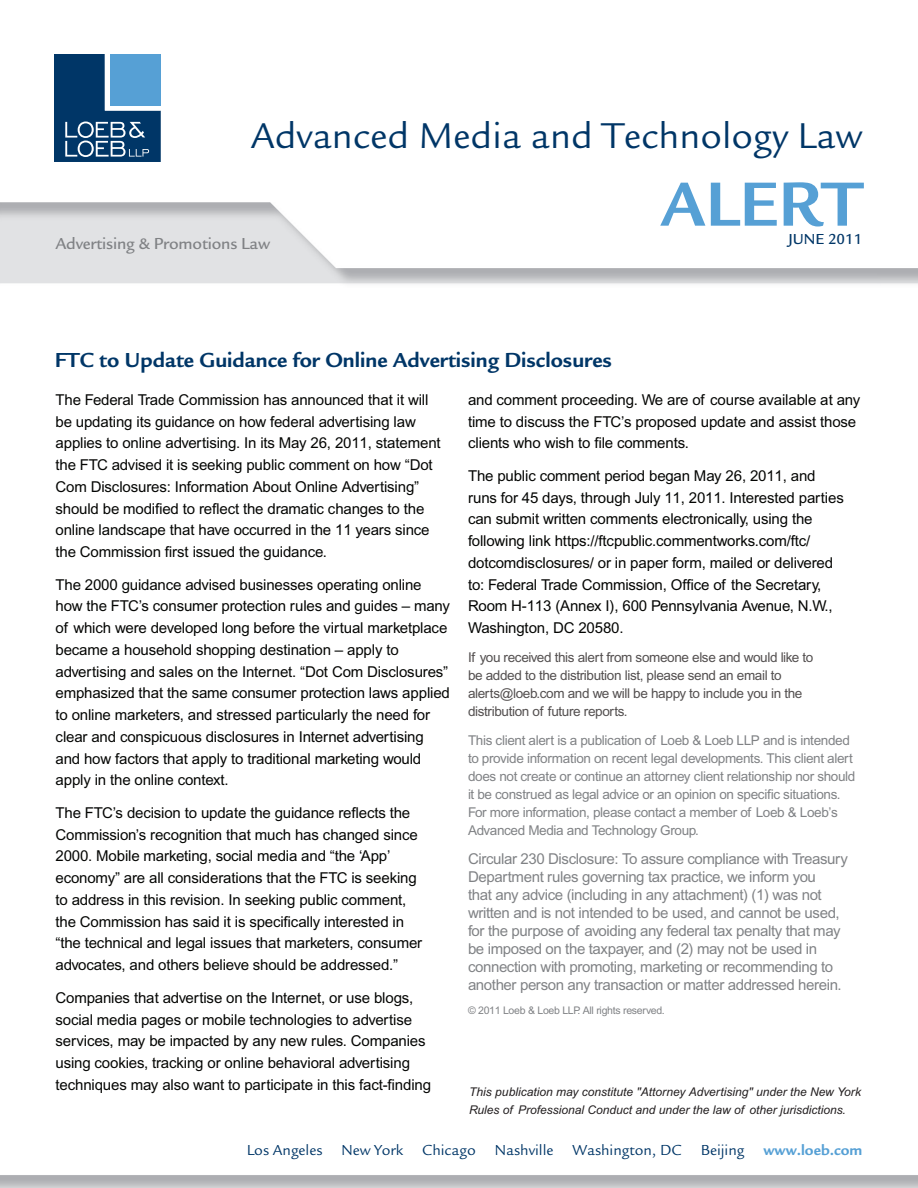
<style>
.page{position:relative;width:918px;height:1188px;background:#fff}
.page>*{position:absolute;margin:0;border:0;box-sizing:border-box;transform-origin:0 0}
.t1{font:700 64.5px "Legacy Sans";color:#56a0d5}
.t2{font:37.2px "Legacy Sans";color:#003667}
.t3{font:700 21px "Legacy Sans";color:#003667}
.t4{font:500 16.5px "Legacy Sans";letter-spacing:-.01em;color:#808285}
.t5{font:15px/21.8px "Arial";letter-spacing:-.01em;color:#040503}
.t6{font:15px/18px "Arial";letter-spacing:-.025em;color:#808285}
.t7{font:15px "Legacy Sans";color:#003667}
.t8{font:700 15px "Legacy Sans";color:#56a0d5}
.t9{font:500 15px "Legacy Sans";color:#003667}
.t10{font:13.5px/18px "Arial";letter-spacing:-.025em;color:#808285}
.t11{font:13.5px/18px "Arial";letter-spacing:-.025em;color:#534f4f}
.t12{font:italic 12px/18px "Arial";color:#231f20}
.t13{font:10.5px "Arial";letter-spacing:-.025em;color:#808285}
</style>
<div class="page">
<svg style="left:54px;top:54px;width:107px;height:108px;background:#316591"></svg>
<h2 class="t2" style="left:251px;top:114px;width:613px">Advanced Media and Technology Law</h2>
<h1 class="t1" style="left:660px;top:165px;width:204px">ALERT</h1>
<p class="t9" style="left:788px;top:230px;width:75px">June 2011</p>
<p class="t4" style="left:56px;top:234px;width:216px">Advertising &amp; Promotions Law</p>
<h3 class="t3" style="left:55px;top:347px;width:559px">FTC to Update Guidance for Online Advertising Disclosures</h3>
<p class="t5" style="left:56px;top:389px;width:387px">The Federal Trade Commission has announced that it will be updating its guidance on how federal advertising law applies to online advertising. In its May 26, 2011, statement the FTC advised it is seeking public comment on how “Dot Com Disclosures: Information About Online Advertising” should be modified to reflect the dramatic changes to the online landscape that have occurred in the 11 years since the Commission first issued the guidance.</p>
<p class="t5" style="left:56px;top:573px;width:396px">The 2000 guidance advised businesses operating online how the FTC’s consumer protection rules and guides – many of which were developed long before the virtual marketplace became a household shopping destination – apply to advertising and sales on the Internet. “Dot Com Disclosures” emphasized that the same consumer protection laws applied to online marketers, and stressed particularly the need for clear and conspicuous disclosures in Internet advertising and how factors that apply to traditional marketing would apply in the online context.</p>
<p class="t5" style="left:56px;top:802px;width:368px">The FTC’s decision to update the guidance reflects the Commission’s recognition that much has changed since 2000. Mobile marketing, social media and “the ‘App’ economy” are all considerations that the FTC is seeking to address in this revision. In seeking public comment, the Commission has said it is specifically interested in “the technical and legal issues that marketers, consumer advocates, and others believe should be addressed.”</p>
<p class="t5" style="left:56px;top:987px;width:377px">Companies that advertise on the Internet, or use blogs, social media pages or mobile technologies to advertise services, may be impacted by any new rules. Companies using cookies, tracking or online behavioral advertising techniques may also want to participate in this fact-finding</p>
<p class="t5" style="left:468px;top:389px;width:394px">and comment proceeding. We are of course available at any time to discuss the FTC’s proposed update and assist those clients who wish to file comments.</p>
<p class="t5" style="left:468px;top:465px;width:377px">The public comment period began May 26, 2011, and runs for 45 days, through July 11, 2011. Interested parties can submit written comments electronically, using the following link https://ftcpublic.commentworks.com/ftc/ dotcomdisclosures/ or in paper form, mailed or delivered to: Federal Trade Commission, Office of the Secretary, Room H-113 (Annex I), 600 Pennsylvania Avenue, N.W., Washington, DC 20580.</p>
<p class="t11" style="left:468px;top:648px;width:347px">If you received this alert from someone else and would like to be added to the distribution list, please send an email to alerts@loeb.com and we will be happy to include you in the distribution of future reports.</p>
<p class="t10" style="left:468px;top:731px;width:389px">This client alert is a publication of Loeb &amp; Loeb LLP and is intended to provide information on recent legal developments. This client alert does not create or continue an attorney client relationship nor should it be construed as legal advice or an opinion on specific situations.<br>For more information, please contact a member of Loeb &amp; Loeb’s Advanced Media and Technology Group.</p>
<p class="t6" style="left:468px;top:849px;width:381px">Circular 230 Disclosure: To assure compliance with Treasury Department rules governing tax practice, we inform you<br>that any advice (including in any attachment) (1) was not written and is not intended to be used, and cannot be used, for the purpose of avoiding any federal tax penalty that may be imposed on the taxpayer, and (2) may not be used in connection with promoting, marketing or recommending to another person any transaction or matter addressed herein.</p>
<p class="t13" style="left:468px;top:1004px;width:198px">© 2011 Loeb &amp; Loeb LLP. All rights reserved.</p>
<p class="t12" style="left:469px;top:1082px;width:394px">This publication may constitute "Attorney Advertising" under the New York<br>Rules of Professional Conduct and under the law of other jurisdictions.</p>
<p class="t7" style="left:247px;top:1141px;width:77px">Los Angeles</p>
<p class="t7" style="left:342px;top:1141px;width:63px">New York</p>
<p class="t7" style="left:422px;top:1141px;width:55px">Chicago</p>
<p class="t7" style="left:495px;top:1141px;width:60px">Nashville</p>
<p class="t7" style="left:573px;top:1141px;width:111px">Washington, DC</p>
<p class="t7" style="left:701px;top:1141px;width:45px">Beijing</p>
<p class="t8" style="left:763px;top:1141px;width:101px">www.loeb.com</p>
</div>
